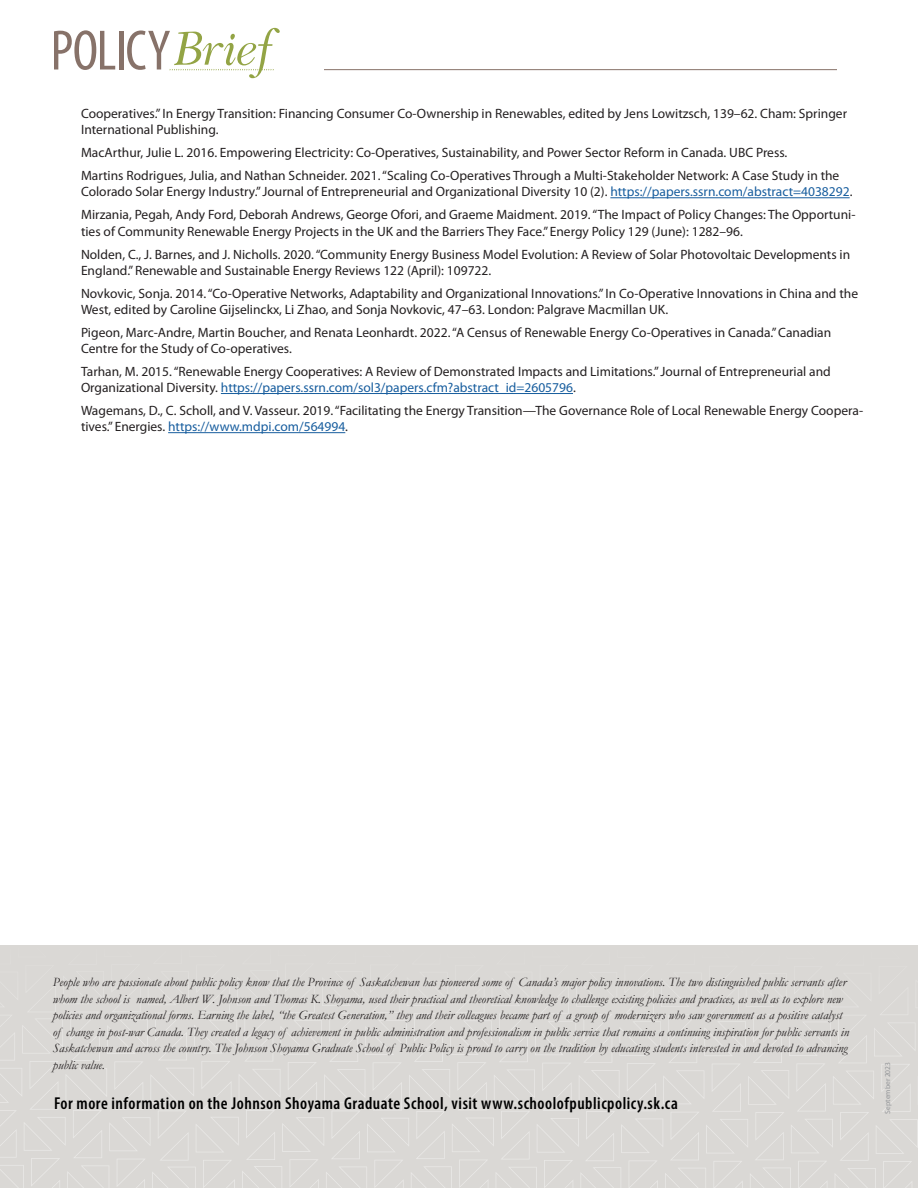
<style>
.page{position:relative;width:918px;height:1188px;background:#fff}
.page>*{position:absolute;margin:0;border:0;box-sizing:border-box;transform-origin:0 0}
.t1{font:600 condensed 17.25px "Myriad Pro";letter-spacing:.03em;color:#000}
.t2{font:13.5px/16.2px "Myriad Pro";color:#231f20}
.t3{font:italic 12.75px/16.5px "Garamond";color:#231f20}
.t4{font:7.5px "Myriad Pro";color:#939598}
.s1{color:#175d9e}
</style>
<div class="page">
<div style="left:0;top:945px;width:918px;height:243px;background:#dad8d5"></div>
<hr style="left:324px;top:69px;width:513px;height:1px;background:#877269">
<svg style="left:54px;top:30px;width:61px;height:40px"></svg>
<hr style="left:119px;top:31px;width:4px;height:39px;background:#877269">
<svg style="left:127px;top:28px;width:153px;height:50px"></svg>
<svg style="left:281px;top:1020px;width:41px;height:34px"></svg>
<svg style="left:330px;top:1021px;width:28px;height:41px"></svg>
<svg style="left:365px;top:1020px;width:42px;height:35px"></svg>
<svg style="left:414px;top:1022px;width:29px;height:40px"></svg>
<svg style="left:450px;top:1021px;width:42px;height:34px"></svg>
<svg style="left:499px;top:1014px;width:29px;height:48px"></svg>
<svg style="left:288px;top:1062px;width:29px;height:48px"></svg>
<svg style="left:324px;top:1069px;width:41px;height:34px"></svg>
<svg style="left:373px;top:1063px;width:29px;height:47px"></svg>
<svg style="left:409px;top:1069px;width:41px;height:34px"></svg>
<svg style="left:458px;top:1062px;width:29px;height:48px"></svg>
<svg style="left:494px;top:1070px;width:41px;height:33px"></svg>
<svg style="left:542px;top:1063px;width:29px;height:48px"></svg>
<svg style="left:282px;top:1117px;width:42px;height:35px"></svg>
<svg style="left:332px;top:1111px;width:28px;height:48px"></svg>
<svg style="left:367px;top:1118px;width:42px;height:34px"></svg>
<svg style="left:416px;top:1111px;width:29px;height:48px"></svg>
<svg style="left:452px;top:1118px;width:42px;height:34px"></svg>
<svg style="left:501px;top:1111px;width:28px;height:48px"></svg>
<svg style="left:537px;top:1118px;width:42px;height:34px"></svg>
<svg style="left:290px;top:1159px;width:29px;height:29px"></svg>
<svg style="left:326px;top:1167px;width:41px;height:21px"></svg>
<svg style="left:375px;top:1160px;width:29px;height:28px"></svg>
<svg style="left:411px;top:1166px;width:41px;height:22px"></svg>
<svg style="left:459px;top:1160px;width:29px;height:28px"></svg>
<svg style="left:496px;top:1167px;width:41px;height:21px"></svg>
<svg style="left:544px;top:1160px;width:29px;height:28px"></svg>
<svg style="left:535px;top:1021px;width:41px;height:34px"></svg>
<svg style="left:579px;top:1070px;width:40px;height:34px"></svg>
<svg style="left:584px;top:1014px;width:28px;height:49px"></svg>
<svg style="left:620px;top:1028px;width:41px;height:28px"></svg>
<svg style="left:669px;top:1015px;width:28px;height:48px"></svg>
<svg style="left:718px;top:1021px;width:28px;height:35px"></svg>
<svg style="left:753px;top:1015px;width:29px;height:48px"></svg>
<svg style="left:789px;top:1022px;width:42px;height:34px"></svg>
<svg style="left:838px;top:1015px;width:29px;height:48px"></svg>
<svg style="left:627px;top:1063px;width:29px;height:48px"></svg>
<svg style="left:663px;top:1071px;width:41px;height:33px"></svg>
<svg style="left:712px;top:1064px;width:29px;height:48px"></svg>
<svg style="left:748px;top:1070px;width:41px;height:35px"></svg>
<svg style="left:797px;top:1064px;width:29px;height:47px"></svg>
<svg style="left:833px;top:1071px;width:41px;height:33px"></svg>
<svg style="left:881px;top:1064px;width:30px;height:48px"></svg>
<svg style="left:581px;top:1167px;width:40px;height:21px"></svg>
<svg style="left:586px;top:1111px;width:28px;height:50px"></svg>
<svg style="left:621px;top:1119px;width:42px;height:34px"></svg>
<svg style="left:671px;top:1112px;width:28px;height:48px"></svg>
<svg style="left:706px;top:1119px;width:42px;height:34px"></svg>
<svg style="left:756px;top:1112px;width:28px;height:48px"></svg>
<svg style="left:791px;top:1119px;width:42px;height:34px"></svg>
<svg style="left:840px;top:1112px;width:29px;height:49px"></svg>
<svg style="left:876px;top:1119px;width:42px;height:35px"></svg>
<svg style="left:629px;top:1161px;width:29px;height:27px"></svg>
<svg style="left:665px;top:1168px;width:41px;height:20px"></svg>
<svg style="left:714px;top:1161px;width:29px;height:27px"></svg>
<svg style="left:750px;top:1168px;width:41px;height:20px"></svg>
<svg style="left:798px;top:1161px;width:29px;height:27px"></svg>
<svg style="left:835px;top:1168px;width:41px;height:20px"></svg>
<svg style="left:883px;top:1161px;width:29px;height:27px"></svg>
<svg style="left:194px;top:1020px;width:43px;height:33px"></svg>
<svg style="left:202px;top:1061px;width:29px;height:48px"></svg>
<svg style="left:246px;top:1110px;width:29px;height:50px"></svg>
<svg style="left:239px;top:1069px;width:41px;height:33px"></svg>
<svg style="left:196px;top:1117px;width:43px;height:35px"></svg>
<svg style="left:203px;top:1160px;width:32px;height:28px"></svg>
<svg style="left:242px;top:1166px;width:40px;height:22px"></svg>
<svg style="left:874px;top:1023px;width:41px;height:33px"></svg>
<svg style="left:155px;top:1013px;width:32px;height:47px"></svg>
<svg style="left:107px;top:1020px;width:41px;height:34px"></svg>
<svg style="left:30px;top:1061px;width:28px;height:49px"></svg>
<svg style="left:66px;top:1068px;width:41px;height:35px"></svg>
<svg style="left:115px;top:1062px;width:28px;height:48px"></svg>
<svg style="left:158px;top:1111px;width:30px;height:49px"></svg>
<svg style="left:151px;top:1068px;width:43px;height:35px"></svg>
<svg style="left:73px;top:1110px;width:29px;height:48px"></svg>
<svg style="left:109px;top:1117px;width:41px;height:34px"></svg>
<svg style="left:67px;top:1166px;width:30px;height:22px"></svg>
<svg style="left:117px;top:1159px;width:28px;height:29px"></svg>
<svg style="left:152px;top:1167px;width:44px;height:21px"></svg>
<svg style="left:22px;top:1026px;width:41px;height:27px"></svg>
<svg style="left:71px;top:1029px;width:29px;height:32px"></svg>
<svg style="left:0;top:1068px;width:22px;height:35px"></svg>
<svg style="left:0;top:1110px;width:17px;height:48px"></svg>
<svg style="left:31px;top:1158px;width:29px;height:30px"></svg>
<svg style="left:24px;top:1117px;width:42px;height:34px"></svg>
<svg style="left:0;top:1165px;width:24px;height:23px"></svg>
<svg style="left:0;top:1015px;width:15px;height:45px"></svg>
<hr style="left:610px;top:197px;width:240px;height:1px;background:#175d9e">
<hr style="left:221px;top:393px;width:352px;height:1px;background:#175d9e">
<hr style="left:168px;top:432px;width:177px;height:1px;background:#175d9e">
<p class="t2" style="left:81px;top:105px;width:768px">Cooperatives.” In Energy Transition: Financing Consumer Co-Ownership in Renewables, edited by Jens Lowitzsch, 139–62. Cham: Springer<br>International Publishing.</p>
<p class="t2" style="left:81px;top:144px;width:708px">MacArthur, Julie L. 2016. Empowering Electricity: Co-Operatives, Sustainability, and Power Sector Reform in Canada. UBC Press.</p>
<p class="t2" style="left:81px;top:167px;width:773px">Martins Rodrigues, Julia, and Nathan Schneider. 2021. “Scaling Co-Operatives Through a Multi-Stakeholder Network: A Case Study in the<br>Colorado Solar Energy Industry.” Journal of Entrepreneurial and Organizational Diversity 10 (2). <span class="s1">https://papers.ssrn.com/abstract=4038292</span>.</p>
<p class="t2" style="left:81px;top:207px;width:776px">Mirzania, Pegah, Andy Ford, Deborah Andrews, George Ofori, and Graeme Maidment. 2019. “The Impact of Policy Changes: The Opportuni&shy;ties of Community Renewable Energy Projects in the UK and the Barriers They Face.” Energy Policy 129 (June): 1282–96.</p>
<p class="t2" style="left:81px;top:246px;width:771px">Nolden, C., J. Barnes, and J. Nicholls. 2020. “Community Energy Business Model Evolution: A Review of Solar Photovoltaic Developments in<br>England.” Renewable and Sustainable Energy Reviews 122 (April): 109722.</p>
<p class="t2" style="left:81px;top:285px;width:779px">Novkovic, Sonja. 2014. “Co-Operative Networks, Adaptability and Organizational Innovations.” In Co-Operative Innovations in China and the<br>West, edited by Caroline Gijselinckx, Li Zhao, and Sonja Novkovic, 47–63. London: Palgrave Macmillan UK.</p>
<p class="t2" style="left:81px;top:324px;width:752px">Pigeon, Marc-Andre, Martin Boucher, and Renata Leonhardt. 2022. “A Census of Renewable Energy Co-Operatives in Canada.” Canadian<br>Centre for the Study of Co-operatives.</p>
<p class="t2" style="left:81px;top:363px;width:751px">Tarhan, M. 2015. “Renewable Energy Cooperatives: A Review of Demonstrated Impacts and Limitations.” Journal of Entrepreneurial and<br>Organizational Diversity. <span class="s1">https://papers.ssrn.com/sol3/papers.cfm?abstract_id=2605796</span>.</p>
<p class="t2" style="left:81px;top:402px;width:784px">Wagemans, D., C. Scholl, and V. Vasseur. 2019. “Facilitating the Energy Transition—The Governance Role of Local Renewable Energy Coopera&shy;tives.” Energies. <span class="s1">https://www.mdpi.com/564994</span>.</p>
<p class="t3" style="left:53px;top:974px;width:798px">People who are passionate about public policy know that the Province of Saskatchewan has pioneered some of Canada’s major policy innovations. The two distinguished public servants after whom the school is named, Albert W. Johnson and Thomas K. Shoyama, used their practical and theoretical knowledge to challenge existing policies and practices, as well as to explore new policies and organizational forms. Earning the label, “the Greatest Generation,” they and their colleagues became part of a group of modernizers who saw government as a positive catalyst of change in post-war Canada. They created a legacy of achievement in public administration and professionalism in public service that remains a continuing inspiration for public servants in Saskatchewan and across the country. The Johnson Shoyama Graduate School of Public Policy is proud to carry on the tradition by educating students interested in and devoted to advancing public value.</p>
<p class="t1" style="left:54px;top:1093px;width:625px">For more information on the Johnson Shoyama Graduate School, visit www.schoolofpublicpolicy.sk.ca</p>
<p class="t4" style="left:883px;top:1114px;width:53px;rotate:-90deg">September 2023</p>
</div>
